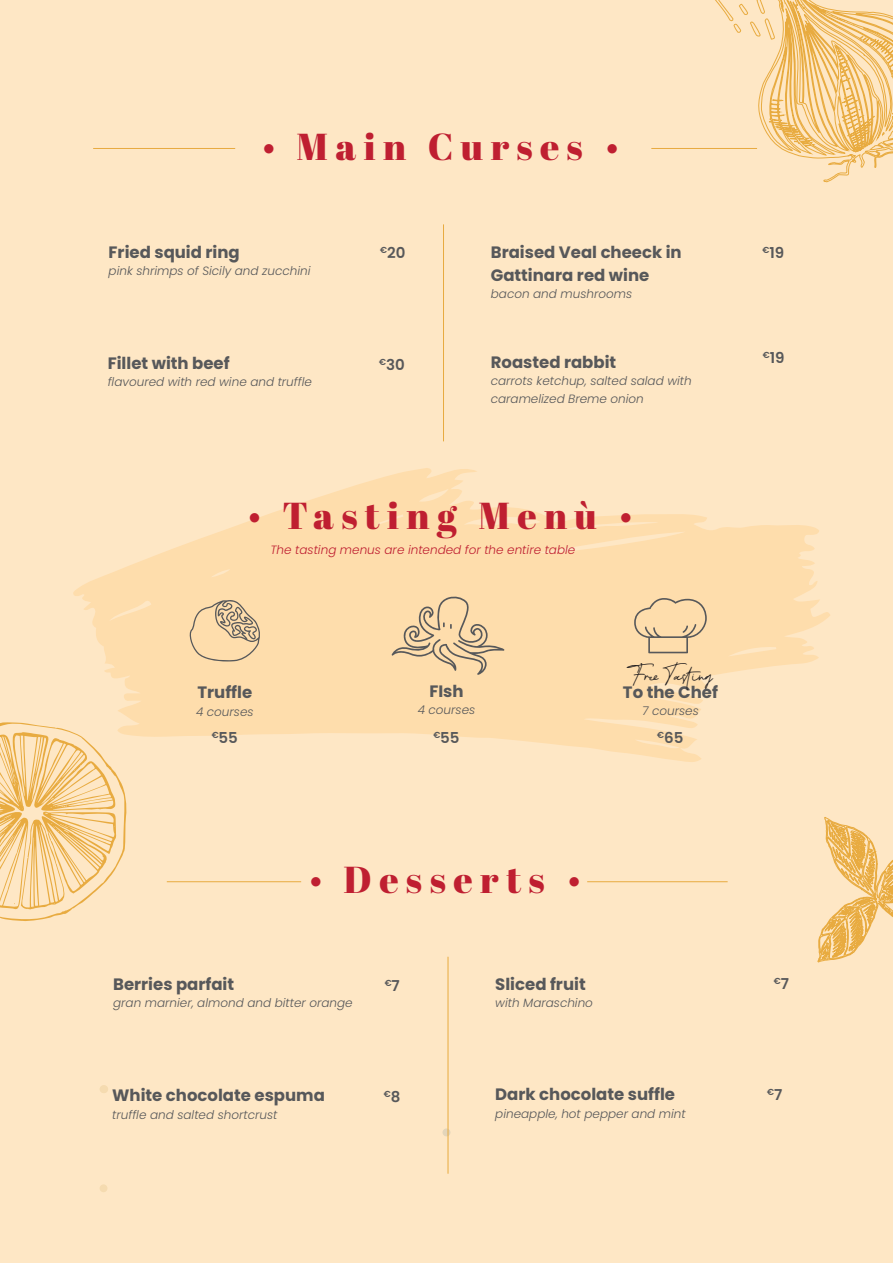
<style>
.page{position:relative;width:893px;height:1263px;background:#fee7c5}
.page>*{position:absolute;margin:0;border:0;box-sizing:border-box;transform-origin:0 0}
.t1{font:37.5px "Abril Fatface";letter-spacing:.2em;color:#bf1f31}
.t2{font:19.05px "Bestermind";letter-spacing:.01em;color:#231f20}
.t3{font:700 16.5px/23.4px "Poppins";color:#57585a}
.t4{font:600 15px "Poppins";color:#57585a}
.t5{font:italic 300 12px/17.4px "Poppins";color:#57585a}
.t6{font:italic 300 12px "Poppins";color:#bf1f31}
.t7{font:600 8.7px "Poppins";color:#57585a}
.s1{font-family:"Libre Baskerville";font-size:30px}
.s2{font-size:15px}
</style>
<div class="page">
<hr style="left:443px;top:224px;width:1px;height:217px;background:#e8ab40">
<svg style="left:442px;top:1128px;width:8px;height:8px"></svg>
<svg style="left:715px;top:0;width:31px;height:33px"></svg>
<svg style="left:746px;top:0;width:147px;height:183px"></svg>
<svg style="left:864px;top:27px;width:28px;height:18px"></svg>
<svg style="left:837px;top:87px;width:14px;height:6px"></svg>
<svg style="left:840px;top:74px;width:6px;height:4px"></svg>
<svg style="left:842px;top:108px;width:34px;height:21px"></svg>
<svg style="left:793px;top:133px;width:7px;height:10px"></svg>
<hr style="left:448px;top:957px;width:1px;height:217px;background:#e8ab40">
<hr style="left:93px;top:148px;width:142px;height:1px;background:#e8ab40">
<hr style="left:651px;top:148px;width:106px;height:1px;background:#e8ab40">
<hr style="left:167px;top:881px;width:134px;height:1px;background:#e8ab40">
<hr style="left:587px;top:881px;width:141px;height:1px;background:#e8ab40">
<svg style="left:73px;top:468px;width:757px;height:294px;fill:#feddac"></svg>
<svg style="left:392px;top:595px;width:112px;height:80px;background:#e7cba0"></svg>
<svg style="left:634px;top:598px;width:73px;height:55px;background:#eacda2"></svg>
<svg style="left:188px;top:600px;width:72px;height:61px;background:#e3c79e"></svg>
<svg style="left:817px;top:817px;width:76px;height:146px"></svg>
<svg style="left:0;top:722px;width:127px;height:199px"></svg>
<h1 class="t1" style="left:262px;top:121px;width:359px"><span class="s1">•</span> Main Curses <span class="s1">•</span></h1>
<h3 class="t3" style="left:109px;top:240px;width:133px">Fried squid ring</h3>
<p class="t5" style="left:109px;top:262px;width:203px">pink shrimps of Sicily and zucchini</p>
<h3 class="t3" style="left:491px;top:240px;width:192px">Braised Veal cheeck in<br>Gattinara red wine</h3>
<p class="t5" style="left:491px;top:286px;width:143px">bacon and mushrooms</p>
<p class="t4" style="left:380px;top:244px;width:27px"><sup>€</sup>20</p>
<p class="t4" style="left:762px;top:244px;width:23px"><sup>€</sup>19</p>
<h3 class="t3" style="left:108px;top:352px;width:123px">Fillet with beef</h3>
<p class="t4" style="left:386px;top:356px;width:20px">30</p>
<p class="t5" style="left:108px;top:373px;width:206px">flavoured with red wine and truffle</p>
<p class="t7" style="left:379px;top:357px;width:8px">€</p>
<h3 class="t3" style="left:491px;top:351px;width:127px">Roasted rabbit</h3>
<p class="t5" style="left:491px;top:372px;width:202px">carrots ketchup, salted salad with caramelized Breme onion</p>
<h1 class="t1" style="left:248px;top:489px;width:387px"><span class="s1">•</span> Tasting Menù <span class="s1">•</span></h1>
<p class="t6" style="left:270px;top:543px;width:306px">The tasting menus are intended for the entire table</p>
<h3 class="t3" style="left:197px;top:681px;width:56px">Truffle</h3>
<p class="t5" style="left:196px;top:703px;width:59px">4 courses</p>
<p class="t4" style="left:212px;top:729px;width:28px"><sup>€</sup>55</p>
<h3 class="t3" style="left:429px;top:679px;width:36px">FIsh</h3>
<p class="t5" style="left:418px;top:701px;width:59px">4 courses</p>
<p class="t4" style="left:433px;top:729px;width:28px"><sup>€</sup>55</p>
<h2 class="t2" style="left:627px;top:665px;width:86px">Free Tasting</h2>
<h3 class="t3" style="left:623px;top:680px;width:97px">To the Chef</h3>
<p class="t5" style="left:642px;top:702px;width:58px">7 courses</p>
<p class="t4" style="left:657px;top:729px;width:28px"><sup>€</sup>65</p>
<p class="t4" style="left:763px;top:349px;width:23px"><sup>€</sup>19</p>
<h1 class="t1" style="left:309px;top:853px;width:274px"><span class="s1">•</span> Desserts <span class="s1">•</span></h1>
<h3 class="t3" style="left:113px;top:972px;width:123px">Berries parfait</h3>
<p class="t5" style="left:113px;top:994px;width:241px">gran marnier, almond and bitter orange</p>
<h3 class="t3" style="left:495px;top:972px;width:92px">Sliced fruit</h3>
<p class="t5" style="left:495px;top:994px;width:99px">with Maraschino</p>
<p class="t7" style="left:385px;top:977px;width:17px">€<span class="s2">7</span></p>
<p class="t7" style="left:774px;top:976px;width:17px">€<span class="s2">7</span></p>
<h3 class="t3" style="left:112px;top:1084px;width:214px">White chocolate espuma</h3>
<p class="t4" style="left:391px;top:1088px;width:11px">8</p>
<p class="t5" style="left:112px;top:1106px;width:167px">truffle and salted shortcrust</p>
<p class="t7" style="left:384px;top:1089px;width:8px">€</p>
<h3 class="t3" style="left:495px;top:1083px;width:181px">Dark chocolate suffle</h3>
<p class="t4" style="left:774px;top:1086px;width:10px">7</p>
<p class="t5" style="left:495px;top:1105px;width:192px">pineapple, hot pepper and mint</p>
<p class="t7" style="left:767px;top:1087px;width:8px">€</p>
</div>
